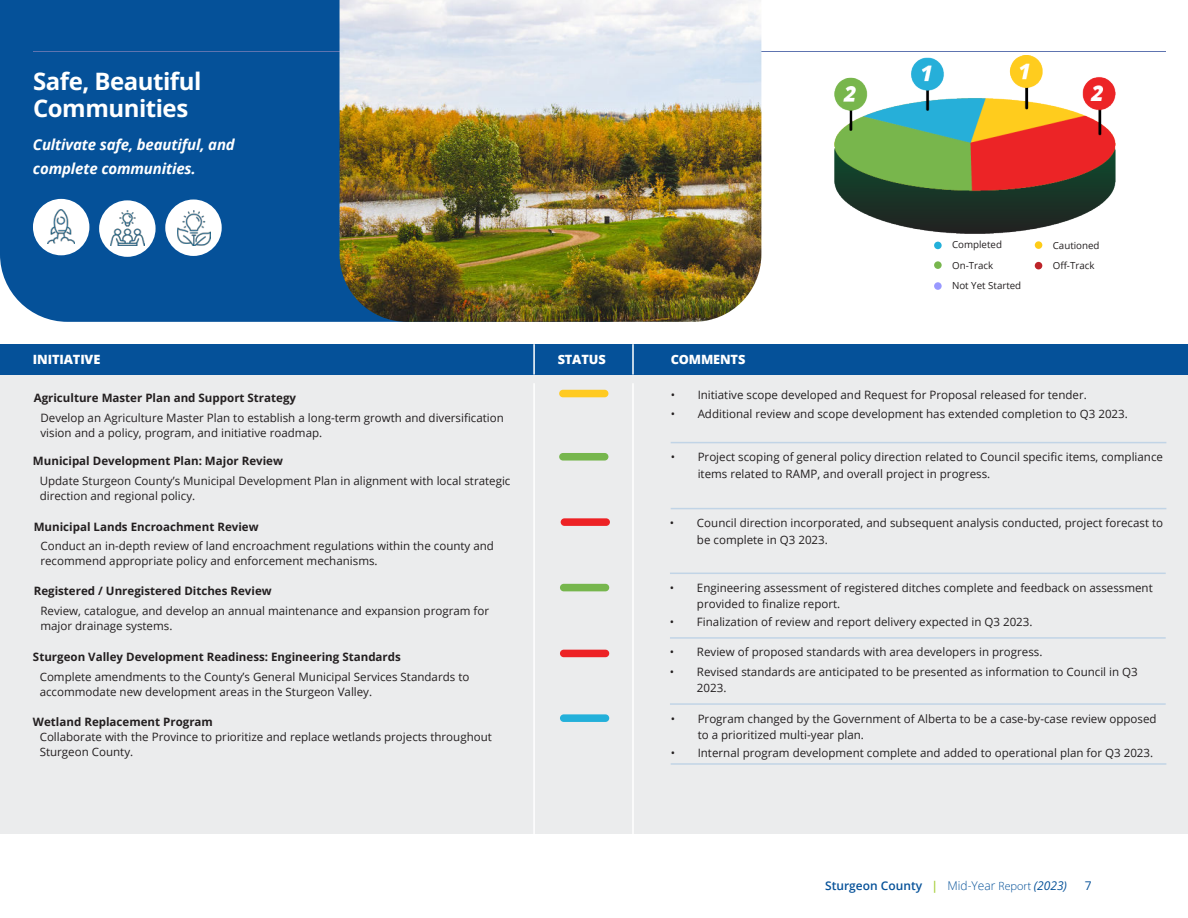
<style>
.page{position:relative;width:1188px;height:918px;background:#fff}
.page>*{position:absolute;margin:0;border:0;box-sizing:border-box;transform-origin:0 0}
.t1{font:700 24px/27px "Open Sans";letter-spacing:-.02em;color:#fff}
.t2{font:italic 700 15px/24px "Open Sans";letter-spacing:-.01em;color:#fff}
.t3{font:800 12.75px "Open Sans";letter-spacing:-.01em;color:#fff}
.t4{font:600 12px "Open Sans";color:#075299}
.t5{font:12px "Open Sans";color:#075299}
.t6{font:11.55px/15px "Open Sans";color:#231f20}
.t7{font:700 11.55px "Open Sans";color:#231f20}
.t8{font:9.75px/20.2px "Open Sans";color:#231f20}
.s1{color:#a6ce39}
.s2{font-weight:300}
.s3{font-family:"Myriad Pro";font-weight:300}
.s4{font-weight:400;font-style:italic}
</style>
<div class="page">
<div style="left:0;top:344px;width:1188px;height:490px;background:#ebeced"></div>
<div style="left:0;top:0;width:340px;height:322px;background:#055199"></div>
<div style="left:0;top:344px;width:1188px;height:31px;background:#055199"></div>
<hr style="left:533px;top:344px;width:2px;height:31px;background:#fff">
<hr style="left:632px;top:344px;width:2px;height:31px;background:#fff">
<hr style="left:33px;top:51px;width:1133px;height:1px;background:#5e74b0">
<hr style="left:533px;top:383px;width:2px;height:474px;background:#fff">
<hr style="left:632px;top:383px;width:2px;height:474px;background:#fff">
<div style="left:559px;top:390px;width:49px;height:7px;background:#ffca21;border-radius:4px"></div>
<div style="left:559px;top:453px;width:49px;height:8px;background:#76b64d;border-radius:4px"></div>
<div style="left:561px;top:518px;width:49px;height:8px;background:#ed2225;border-radius:4px"></div>
<div style="left:33px;top:199px;width:56px;height:56px;background:#fff;border-radius:50%"></div>
<img style="left:48px;top:209px;width:27px;height:35px">
<div style="left:99px;top:200px;width:57px;height:57px;background:#fff;border-radius:50%"></div>
<img style="left:111px;top:210px;width:33px;height:35px">
<div style="left:165px;top:200px;width:57px;height:56px;background:#fff;border-radius:50%"></div>
<img style="left:177px;top:211px;width:33px;height:35px">
<img style="left:340px;top:0;width:421px;height:322px">
<div style="left:934px;top:242px;width:8px;height:7px;background:#23b0da;border-radius:50%"></div>
<div style="left:934px;top:261px;width:8px;height:8px;background:#78b64e;border-radius:50%"></div>
<div style="left:934px;top:282px;width:8px;height:8px;background:#99f;border-radius:50%"></div>
<div style="left:1035px;top:241px;width:7px;height:8px;background:#fecc18;border-radius:50%"></div>
<div style="left:1035px;top:262px;width:7px;height:7px;background:#bd2429;border-radius:50%"></div>
<div style="left:560px;top:584px;width:49px;height:7px;background:#76b64d;border-radius:4px"></div>
<div style="left:560px;top:650px;width:49px;height:7px;background:#ed2225;border-radius:4px"></div>
<div style="left:560px;top:714px;width:49px;height:8px;background:#23b0da;border-radius:4px"></div>
<img style="left:835px;top:55px;width:281px;height:178px">
<hr style="left:671px;top:442px;width:495px;height:1px;background:#c1d4e6">
<hr style="left:671px;top:508px;width:495px;height:1px;background:#c1d4e6">
<hr style="left:670px;top:573px;width:496px;height:1px;background:#c1d4e6">
<hr style="left:670px;top:637px;width:496px;height:2px;background:#c1d4e6">
<hr style="left:670px;top:703px;width:496px;height:2px;background:#c1d4e6">
<hr style="left:671px;top:763px;width:495px;height:2px;background:#c1d4e6">
<h1 class="t1" style="left:33px;top:71px;width:170px">Safe, Beautiful<br>Communities</h1>
<p class="t2" style="left:33px;top:134px;width:203px">Cultivate safe, beautiful, and complete communities.</p>
<p class="t3" style="left:33px;top:354px;width:69px">INITIATIVE</p>
<p class="t3" style="left:558px;top:354px;width:50px">STATUS</p>
<p class="t3" style="left:671px;top:354px;width:76px">COMMENTS</p>
<p class="t8" style="left:952px;top:236px;width:71px">Completed<br>On-Track<br>Not Yet Started</p>
<p class="t8" style="left:1053px;top:236px;width:48px">Cautioned<br>Off-Track</p>
<p class="t7" style="left:34px;top:393px;width:264px">Agriculture Master Plan and Support Strategy</p>
<p class="t6" style="left:40px;top:410px;width:465px">Develop an Agriculture Master Plan to establish a long-term growth and diversification vision and a policy, program, and initiative roadmap.</p>
<p class="t7" style="left:33px;top:453px;width:252px">Municipal Development Plan: Major Review</p>
<p class="t6" style="left:40px;top:474px;width:472px">Update Sturgeon County’s Municipal Development Plan in alignment with local strategic direction and regional policy.</p>
<p class="t7" style="left:34px;top:519px;width:226px">Municipal Lands Encroachment Review</p>
<p class="t6" style="left:40px;top:540px;width:455px">Conduct an in-depth review of land encroachment regulations within the county and recommend appropriate policy and enforcement mechanisms.</p>
<p class="t7" style="left:34px;top:583px;width:240px">Registered / Unregistered Ditches Review</p>
<p class="t6" style="left:40px;top:604px;width:450px">Review, catalogue, and develop an annual maintenance and expansion program for major drainage systems.</p>
<p class="t7" style="left:33px;top:649px;width:369px">Sturgeon Valley Development Readiness: Engineering Standards</p>
<p class="t6" style="left:40px;top:670px;width:431px">Complete amendments to the County’s General Municipal Services Standards to accommodate new development areas in the Sturgeon Valley.</p>
<p class="t7" style="left:33px;top:714px;width:181px">Wetland Replacement Program</p>
<p class="t6" style="left:40px;top:730px;width:454px">Collaborate with the Province to prioritize and replace wetlands projects throughout<br>Sturgeon County.</p>
<p class="t6" style="left:671px;top:388px;width:418px">• Initiative scope developed and Request for Proposal released for tender.</p>
<p class="t6" style="left:671px;top:408px;width:459px">• Additional review and scope development has extended completion to Q3 2023.</p>
<p class="t6" style="left:698px;top:450px;width:467px;line-height:16.5px;text-indent:-27px">• Project scoping of general policy direction related to Council specific items, compliance items related to RAMP, and overall project in progress.</p>
<p class="t6" style="left:697px;top:516px;width:468px;line-height:16.5px;text-indent:-27px">• Council direction incorporated, and subsequent analysis conducted, project forecast to be complete in Q3 2023.</p>
<p class="t6" style="left:697px;top:581px;width:457px;line-height:16.5px;text-indent:-27px">• Engineering assessment of registered ditches complete and feedback on assessment provided to finalize report.</p>
<p class="t6" style="left:670px;top:616px;width:364px">• Finalization of review and report delivery expected in Q3 2023.</p>
<p class="t6" style="left:670px;top:646px;width:374px">• Review of proposed standards with area developers in progress.</p>
<p class="t6" style="left:697px;top:664px;width:442px;line-height:16.5px;text-indent:-27px">• Revised standards are anticipated to be presented as information to Council in Q3<br>2023.</p>
<p class="t6" style="left:698px;top:711px;width:460px;line-height:16.5px;text-indent:-27px">• Program changed by the Government of Alberta to be a case-by-case review opposed to a prioritized multi-year plan.</p>
<p class="t6" style="left:671px;top:747px;width:484px">• Internal program development complete and added to operational plan for Q3 2023.</p>
<p class="t4" style="left:825px;top:881px;width:243px">Sturgeon County <span class="s1">|</span> <span class="s2">Mid-Year</span> <span class="s3">Report</span> <span class="s4">(2023)</span></p>
<p class="t5" style="left:1085px;top:880px;width:8px">7</p>
</div>
